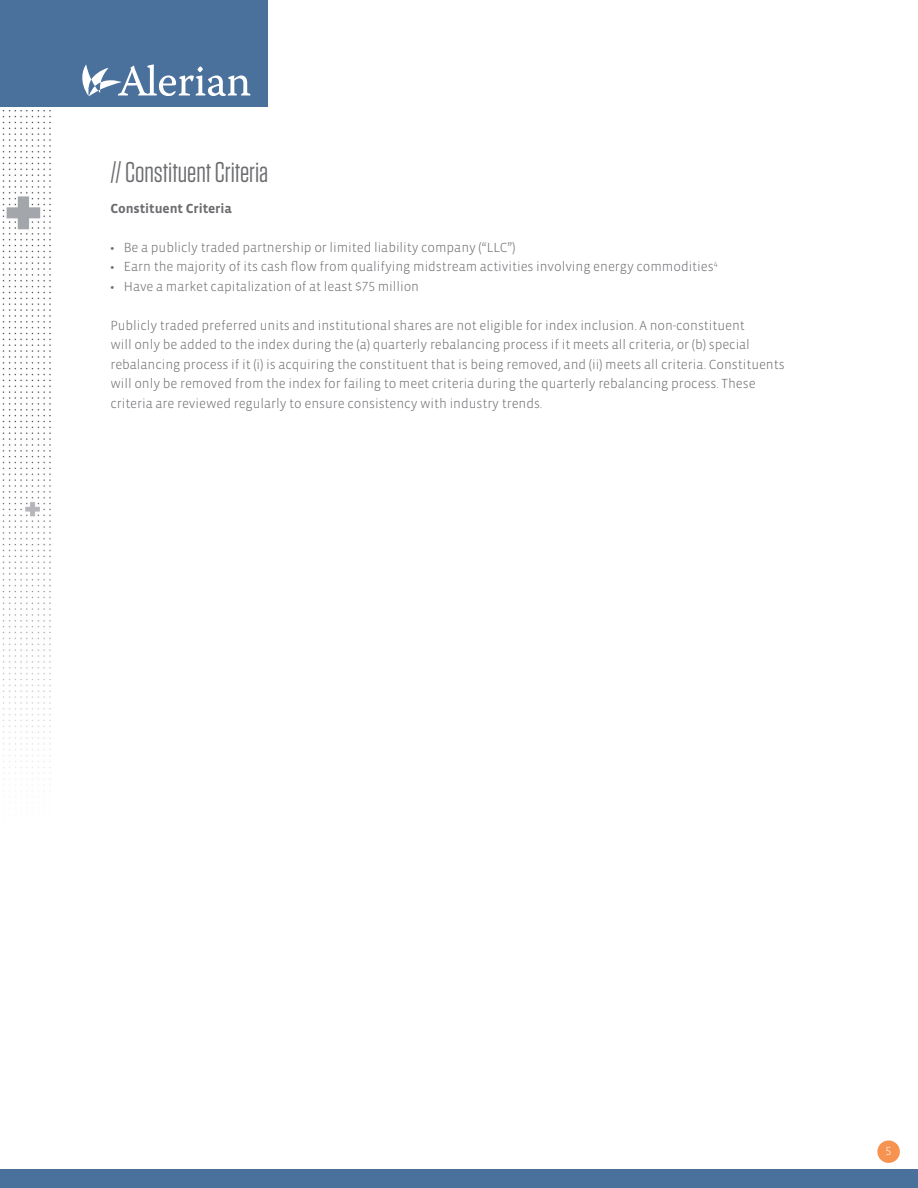
<style>
.page{position:relative;width:918px;height:1188px;background:#fff}
.page>*{position:absolute;margin:0;border:0;box-sizing:border-box;transform-origin:0 0}
.t1{font:28.5px "Tungsten";color:#6c6d70}
.t2{font:300 13.5px/19.5px "Vista Sans OT";letter-spacing:-.005em;color:#6c6d70}
.t3{font:700 13.5px "Vista Sans OT";letter-spacing:-.005em;color:#6c6d70}
.t4{font:300 12px "Vista Sans OT";color:#fff}
.s1{font-family:"Myriad Pro";font-weight:400}
</style>
<div class="page">
<div style="left:0;top:0;width:268px;height:107px;background:#4a709c"></div>
<svg style="left:82px;top:64px;width:169px;height:32px"></svg>
<img style="left:2px;top:111px;width:49px;height:669px">
<div style="left:0;top:1169px;width:918px;height:19px;background:#4a709c"></div>
<div style="left:877px;top:1140px;width:23px;height:23px;background:#f69351;border-radius:50%"></div>
<p class="t1" style="left:110px;top:157px;width:159px">// Constituent Criteria</p>
<p class="t3" style="left:110px;top:201px;width:123px">Constituent Criteria</p>
<p class="t2" style="left:110px;top:238px;width:407px"><span class="s1">•</span> Be a publicly traded partnership or limited liability company (“LLC”)</p>
<p class="t2" style="left:110px;top:257px;width:609px"><span class="s1">•</span> Earn the majority of its cash flow from qualifying midstream activities involving energy commodities<sup>4</sup></p>
<p class="t2" style="left:110px;top:277px;width:310px"><span class="s1">•</span> Have a market capitalization of at least $75 million</p>
<p class="t2" style="left:110px;top:316px;width:676px">Publicly traded preferred units and institutional shares are not eligible for index inclusion. A non-constituent<br>will only be added to the index during the (a) quarterly rebalancing process if it meets all criteria, or (b) special rebalancing process if it (i) is acquiring the constituent that is being removed, and (ii) meets all criteria. Constituents will only be removed from the index for failing to meet criteria during the quarterly rebalancing process. These criteria are reviewed regularly to ensure consistency with industry trends.</p>
<p class="t4" style="left:886px;top:1145px;width:7px">5</p>
</div>
